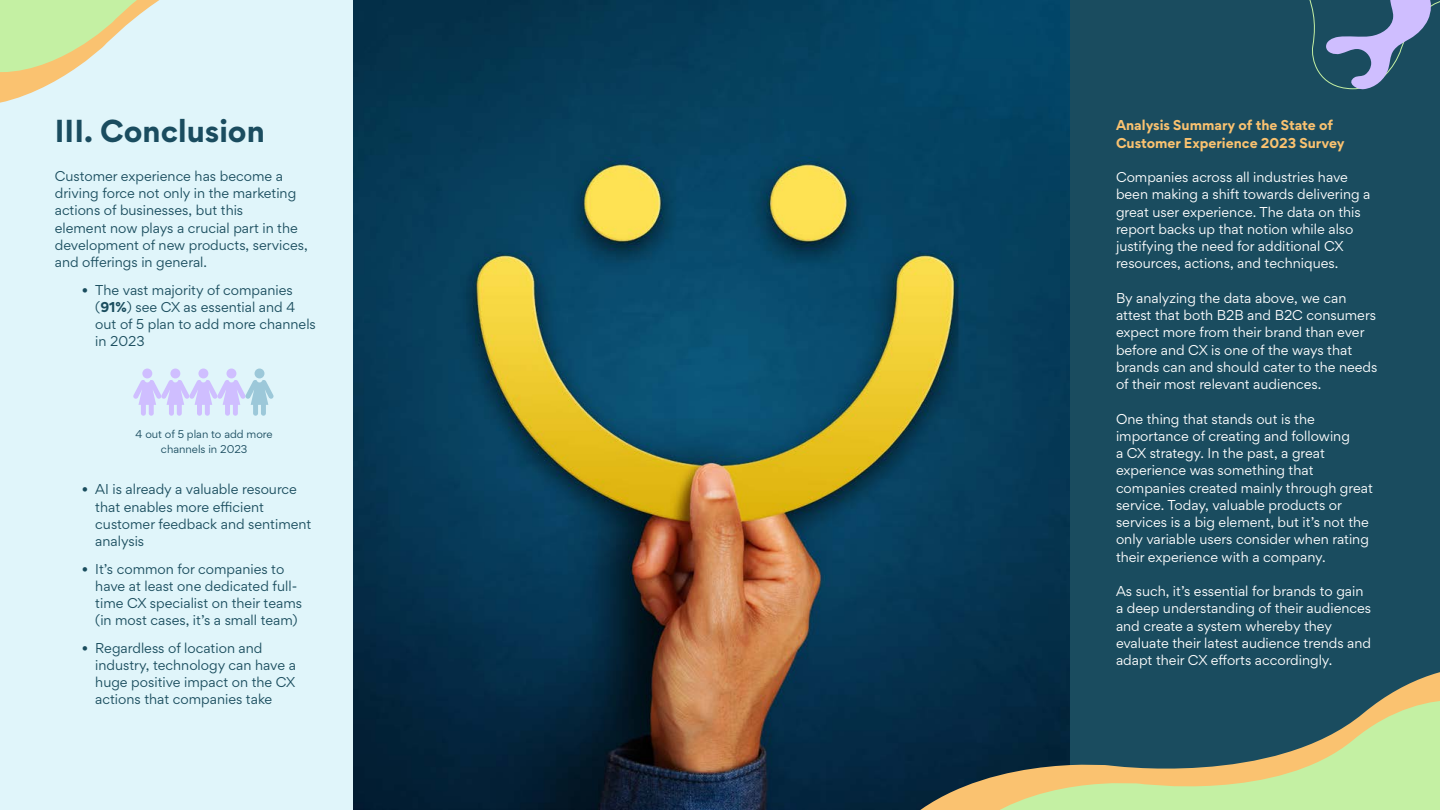
<style>
.page{position:relative;width:1440px;height:810px;background:#1a4c5f}
.page>*{position:absolute;margin:0;border:0;box-sizing:border-box;transform-origin:0 0}
.t1{font:700 28.35px "Gordita";color:#1a4c5f}
.t2{font:12.75px/17.2px "Gordita";color:#fff}
.t3{font:12.75px/17.2px "Gordita";color:#1a4d5e}
.t4{font:700 12.75px/17.2px "Gordita";color:#fac270}
.t5{font:10.12px/15px "Gordita";color:#1a4c5f;text-align:center}
.s1{font-weight:700}
</style>
<div class="page">
<img style="left:352px;top:0;width:717px;height:810px">
<div style="left:0;top:0;width:352px;height:810px;background:#e0f5fa"></div>
<svg style="left:133px;top:369px;width:141px;height:47px"></svg>
<svg style="left:891px;top:639px;width:549px;height:171px"></svg>
<svg style="left:898px;top:677px;width:542px;height:133px"></svg>
<svg style="left:0;top:0;width:159px;height:103px"></svg>
<svg style="left:1309px;top:0;width:131px;height:90px"></svg>
<h1 class="t1" style="left:55px;top:108px;width:212px">III. Conclusion</h1>
<p class="t3" style="left:55px;top:167px;width:254px">Customer experience has become a driving force not only in the marketing actions of businesses, but this<br>element now plays a crucial part in the development of new products, services, and offerings in general.</p>
<p class="t3" style="left:95px;top:281px;width:222px;text-indent:-14px">• The vast majority of companies (<span class="s1">91%</span>) see CX as essential and 4 out of 5 plan to add more channels in 2023</p>
<p class="t5" style="left:136px;top:427px;width:139px">4 out of 5 plan to add more channels in 2023</p>
<p class="t3" style="left:95px;top:481px;width:218px;text-indent:-14px">• AI is already a valuable resource that enables more efficient customer feedback and sentiment analysis</p>
<p class="t3" style="left:95px;top:560px;width:208px;text-indent:-14px">• It’s common for companies to have at least one dedicated full&shy;time CX specialist on their teams (in most cases, it’s a small team)</p>
<p class="t3" style="left:95px;top:639px;width:202px;text-indent:-14px">• Regardless of location and industry, technology can have a huge positive impact on the CX actions that companies take</p>
<p class="t4" style="left:1116px;top:116px;width:230px">Analysis Summary of the State of<br>Customer Experience 2023 Survey</p>
<p class="t2" style="left:1116px;top:168px;width:256px">Companies across all industries have been making a shift towards delivering a great user experience. The data on this report backs up that notion while also justifying the need for additional CX resources, actions, and techniques.</p>
<p class="t2" style="left:1116px;top:289px;width:263px">By analyzing the data above, we can attest that both B2B and B2C consumers expect more from their brand than ever before and CX is one of the ways that brands can and should cater to the needs of their most relevant audiences.</p>
<p class="t2" style="left:1116px;top:410px;width:258px">One thing that stands out is the importance of creating and following<br>a CX strategy. In the past, a great experience was something that companies created mainly through great service. Today, valuable products or services is a big element, but it’s not the only variable users consider when rating their experience with a company.</p>
<p class="t2" style="left:1116px;top:582px;width:257px">As such, it’s essential for brands to gain a deep understanding of their audiences and create a system whereby they evaluate their latest audience trends and adapt their CX efforts accordingly.</p>
</div>
